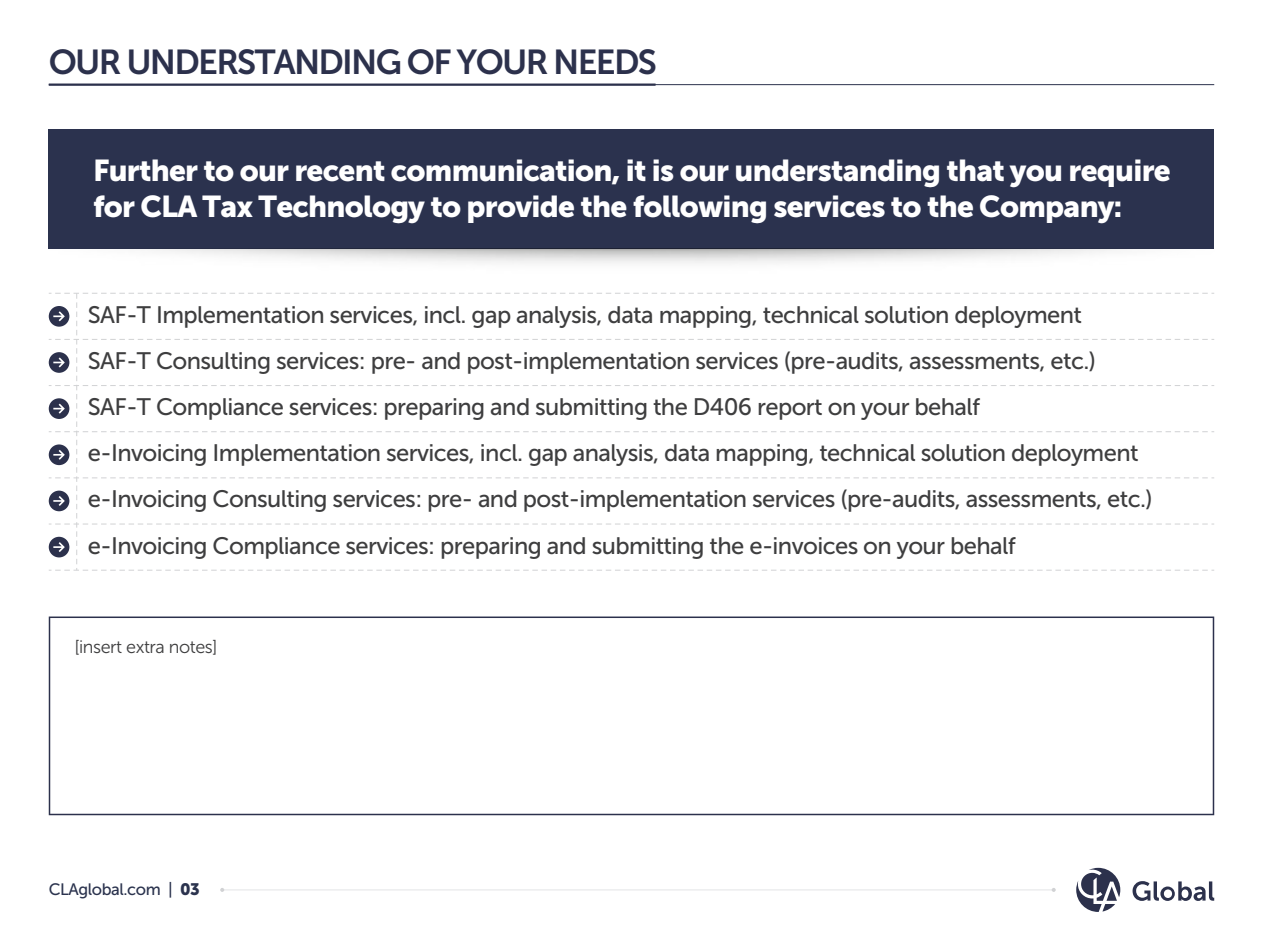
<style>
.page{position:relative;width:1263px;height:948px;background:#fff}
.page>*{position:absolute;margin:0;border:0;box-sizing:border-box;transform-origin:0 0}
.t1{font:34.5px "Museo Sans 700";letter-spacing:-.05em;color:#2c314c}
.t2{font:30px/36px "Museo Sans 900";letter-spacing:-.025em;color:#fff}
.t3{font:23.85px/46px "Museo Sans 500";letter-spacing:-.025em;color:#3e3e3f}
.t4{font:18px "Museo Sans 300";letter-spacing:-.025em;color:#3e3e3f}
.t5{font:16.5px "Museo Sans 500";letter-spacing:-.025em;color:#2b334e}
.s1{font-family:"Museo Sans 900"}
</style>
<div class="page">
<hr style="left:49px;top:84px;width:1165px;height:1px;background:#2c314c">
<hr style="left:49px;top:83px;width:606px;height:3px;background:#2c314c">
<svg style="left:1132px;top:881px;width:82px;height:19px"></svg>
<svg style="left:1076px;top:867px;width:44px;height:44px"></svg>
<hr style="left:222px;top:889px;width:832px;height:1px;background:#e6e7e9">
<div style="left:49px;top:130px;width:1165px;height:119px;background:#2b324e"></div>
<svg style="left:49px;top:293px;width:1165px;height:277px"></svg>
<svg style="left:49px;top:616px;width:1165px;height:198px"></svg>
<h1 class="t1" style="left:49px;top:43px;width:610px">OUR UNDERSTANDING OF YOUR NEEDS</h1>
<p class="t2" style="left:93px;top:152px;width:1079px">Further to our recent communication, it is our understanding that you require for CLA Tax Technology to provide the following services to the Company:</p>
<p class="t3" style="left:88px;top:291px;width:1066px">SAF-T Implementation services, incl. gap analysis, data mapping, technical solution deployment<br>SAF-T Consulting services: pre- and post-implementation services (pre-audits, assessments, etc.)<br>SAF-T Compliance services: preparing and submitting the D406 report on your behalf<br>e-Invoicing Implementation services, incl. gap analysis, data mapping, technical solution deployment e-Invoicing Consulting services: pre- and post-implementation services (pre-audits, assessments, etc.) e-Invoicing Compliance services: preparing and submitting the e-invoices on your behalf</p>
<p class="t4" style="left:75px;top:637px;width:144px">[insert extra notes]</p>
<p class="t5" style="left:49px;top:880px;width:153px">CLAglobal.com | <span class="s1">03</span></p>
</div>
